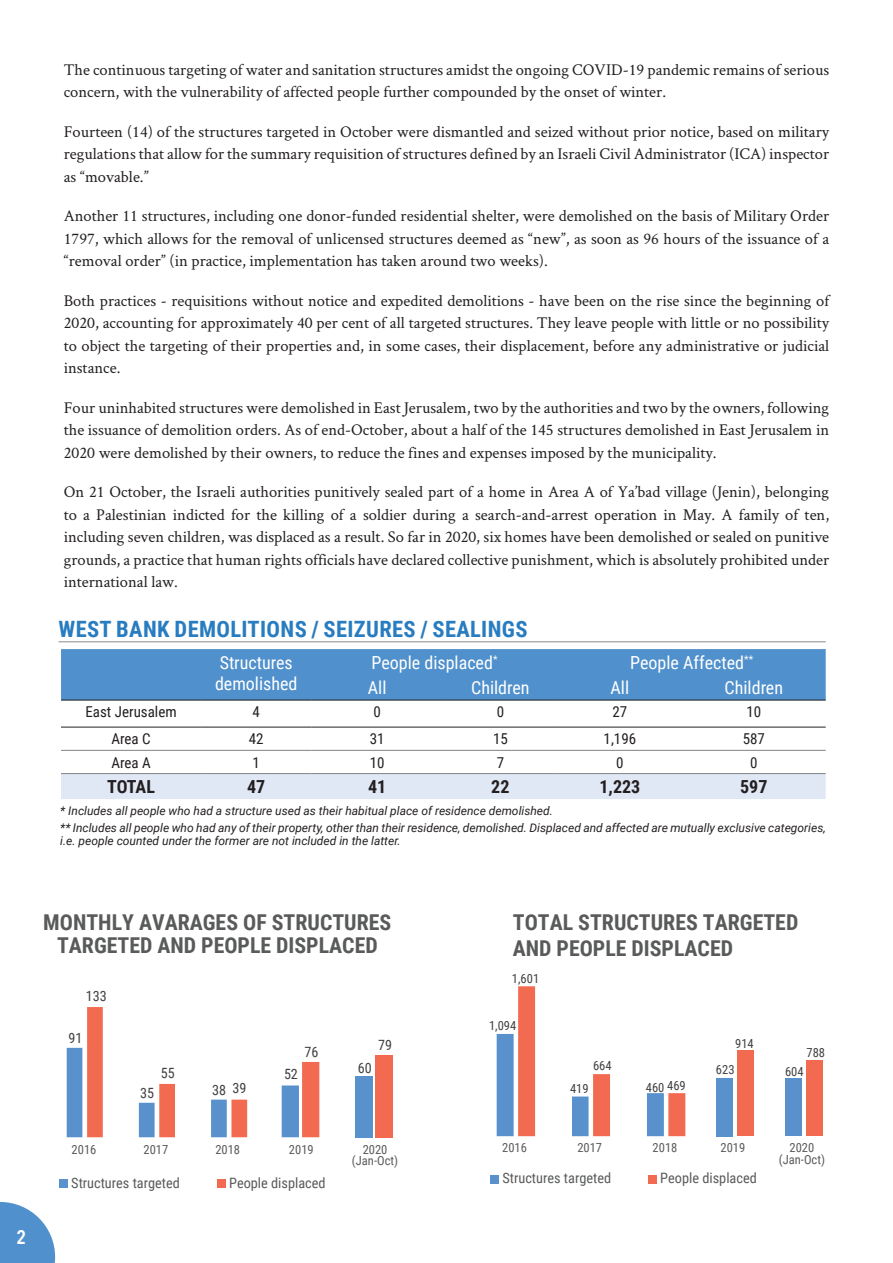
<style>
.page{position:relative;width:893px;height:1263px;background:#fff}
.page>*{position:absolute;margin:0;border:0;box-sizing:border-box;transform-origin:0 0}
.t1{font:700 22.5px "Roboto Condensed";letter-spacing:.015em;color:#287cc0}
.t2{font:700 21.9px/23.1px "Roboto Condensed";color:#595a5a;text-align:center}
.t3{font:600 19.5px "Avenir Next Condensed";color:#fff}
.t4{font:18px/21.6px "Roboto Condensed";color:#fff}
.t5{font:700 18px "Roboto Condensed";color:#231f20}
.t6{font:16.5px/22.5px "Crimson Text";color:#231f20;text-align:justify}
.t7{font:15px "Roboto Condensed";color:#231f20}
.t8{font:14.25px "Roboto Condensed";color:#595a5a}
.t9{font:14.1px "Roboto Condensed";color:#414040}
.t10{font:12.6px/11.9px "Roboto Condensed";color:#595a5a;text-align:center}
.t11{font:12.6px "Roboto Condensed";color:#414040}
.t12{font:italic 12px/17.2px "Roboto";color:#231f20}
</style>
<div class="page">
<svg style="left:0;top:1202px;width:55px;height:61px"></svg>
<hr style="left:59px;top:641px;width:767px;height:1px;background:#b0b1b5">
<div style="left:61px;top:649px;width:765px;height:51px;background:#5090cc"></div>
<div style="left:61px;top:774px;width:765px;height:25px;background:#e1e8f5"></div>
<hr style="left:201px;top:700px;width:110px;height:1px;background:#231f20">
<hr style="left:201px;top:727px;width:110px;height:1px;background:#231f20">
<hr style="left:61px;top:700px;width:140px;height:1px;background:#231f20">
<hr style="left:61px;top:727px;width:140px;height:1px;background:#231f20">
<hr style="left:311px;top:700px;width:132px;height:1px;background:#231f20">
<hr style="left:443px;top:700px;width:115px;height:1px;background:#231f20">
<hr style="left:558px;top:700px;width:124px;height:1px;background:#231f20">
<hr style="left:682px;top:700px;width:144px;height:1px;background:#231f20">
<hr style="left:311px;top:727px;width:132px;height:1px;background:#231f20">
<hr style="left:443px;top:727px;width:115px;height:1px;background:#231f20">
<hr style="left:558px;top:727px;width:124px;height:1px;background:#231f20">
<hr style="left:682px;top:727px;width:144px;height:1px;background:#231f20">
<hr style="left:61px;top:773px;width:140px;height:1px;background:#808285">
<hr style="left:201px;top:773px;width:110px;height:1px;background:#808285">
<hr style="left:311px;top:773px;width:132px;height:1px;background:#808285">
<hr style="left:443px;top:773px;width:115px;height:1px;background:#808285">
<hr style="left:558px;top:773px;width:124px;height:1px;background:#808285">
<hr style="left:682px;top:773px;width:144px;height:1px;background:#808285">
<hr style="left:61px;top:750px;width:140px;height:1px;background:#808285">
<hr style="left:201px;top:750px;width:110px;height:1px;background:#808285">
<hr style="left:311px;top:750px;width:132px;height:1px;background:#808285">
<hr style="left:443px;top:750px;width:115px;height:1px;background:#808285">
<hr style="left:558px;top:750px;width:124px;height:1px;background:#808285">
<hr style="left:682px;top:750px;width:144px;height:1px;background:#808285">
<div style="left:59px;top:1179px;width:9px;height:9px;background:#5991cc"></div>
<div style="left:217px;top:1179px;width:8px;height:9px;background:#f26b50"></div>
<svg style="left:497px;top:986px;width:188px;height:150px"></svg>
<div style="left:716px;top:1078px;width:17px;height:58px;background:#5991cc"></div>
<div style="left:737px;top:1050px;width:17px;height:86px;background:#f26b50"></div>
<div style="left:785px;top:1078px;width:17px;height:58px;background:#5991cc"></div>
<div style="left:806px;top:1060px;width:17px;height:76px;background:#f26b50"></div>
<div style="left:490px;top:1175px;width:9px;height:8px;background:#5991cc"></div>
<div style="left:648px;top:1175px;width:9px;height:8px;background:#f26b50"></div>
<svg style="left:67px;top:1007px;width:252px;height:130px"></svg>
<div style="left:355px;top:1076px;width:18px;height:61px;background:#5991cc"></div>
<div style="left:376px;top:1055px;width:17px;height:82px;background:#f26b50"></div>
<p class="t6" style="left:64px;top:58px;width:767px">The continuous targeting of water and sanitation structures amidst the ongoing COVID-19 pandemic remains of serious concern, with the vulnerability of affected people further compounded by the onset of winter.</p>
<p class="t6" style="left:64px;top:120px;width:767px">Fourteen (14) of the structures targeted in October were dismantled and seized without prior notice, based on military regulations that allow for the summary requisition of structures defined by an Israeli Civil Administrator (ICA) inspector as “movable.”</p>
<p class="t6" style="left:64px;top:204px;width:767px">Another 11 structures, including one donor-funded residential shelter, were demolished on the basis of Military Order 1797, which allows for the removal of unlicensed structures deemed as “new”, as soon as 96 hours of the issuance of a “removal order” (in practice, implementation has taken around two weeks).</p>
<p class="t6" style="left:64px;top:289px;width:767px">Both practices - requisitions without notice and expedited demolitions - have been on the rise since the beginning of 2020, accounting for approximately 40 per cent of all targeted structures. They leave people with little or no possibility to object the targeting of their properties and, in some cases, their displacement, before any administrative or judicial instance.</p>
<p class="t6" style="left:64px;top:396px;width:767px">Four uninhabited structures were demolished in East Jerusalem, two by the authorities and two by the owners, following the issuance of demolition orders. As of end-October, about a half of the 145 structures demolished in East Jerusalem in 2020 were demolished by their owners, to reduce the fines and expenses imposed by the municipality.</p>
<p class="t6" style="left:64px;top:480px;width:767px">On 21 October, the Israeli authorities punitively sealed part of a home in Area A of Ya’bad village (Jenin), belonging to a Palestinian indicted for the killing of a soldier during a search-and-arrest operation in May. A family of ten, including seven children, was displaced as a result. So far in 2020, six homes have been demolished or sealed on punitive grounds, a practice that human rights officials have declared collective punishment, which is absolutely prohibited under international law.</p>
<h1 class="t1" style="left:59px;top:613px;width:470px">WEST BANK DEMOLITIONS / SEIZURES / SEALINGS</h1>
<p class="t4" style="left:215px;top:651px;width:84px">Structures demolished</p>
<p class="t4" style="left:372px;top:651px;width:127px">People displaced<sup>*</sup></p>
<p class="t4" style="left:630px;top:651px;width:124px">People Affected<sup>**</sup></p>
<p class="t4" style="left:368px;top:676px;width:20px">All</p>
<p class="t4" style="left:471px;top:676px;width:60px">Children</p>
<p class="t4" style="left:611px;top:676px;width:20px">All</p>
<p class="t4" style="left:725px;top:676px;width:60px">Children</p>
<p class="t7" style="left:85px;top:701px;width:93px">East Jerusalem</p>
<p class="t7" style="left:253px;top:701px;width:9px">4</p>
<p class="t7" style="left:373px;top:701px;width:9px">0</p>
<p class="t7" style="left:497px;top:701px;width:9px">0</p>
<p class="t7" style="left:612px;top:701px;width:16px">27</p>
<p class="t7" style="left:746px;top:701px;width:16px">10</p>
<p class="t7" style="left:111px;top:728px;width:41px">Area C</p>
<p class="t7" style="left:249px;top:728px;width:16px">42</p>
<p class="t7" style="left:370px;top:728px;width:16px">31</p>
<p class="t7" style="left:493px;top:728px;width:16px">15</p>
<p class="t7" style="left:604px;top:728px;width:34px">1,196</p>
<p class="t7" style="left:743px;top:728px;width:24px">587</p>
<p class="t7" style="left:111px;top:752px;width:41px">Area A</p>
<p class="t7" style="left:253px;top:752px;width:9px">1</p>
<p class="t7" style="left:370px;top:752px;width:16px">10</p>
<p class="t7" style="left:497px;top:752px;width:9px">7</p>
<p class="t7" style="left:616px;top:752px;width:9px">0</p>
<p class="t7" style="left:750px;top:752px;width:9px">0</p>
<p class="t5" style="left:107px;top:774px;width:49px">TOTAL</p>
<p class="t5" style="left:247px;top:774px;width:20px">47</p>
<p class="t5" style="left:368px;top:774px;width:20px">41</p>
<p class="t5" style="left:491px;top:774px;width:20px">22</p>
<p class="t5" style="left:599px;top:774px;width:42px">1,223</p>
<p class="t5" style="left:740px;top:774px;width:29px">597</p>
<p class="t12" style="left:60px;top:801px;width:767px">* Includes all people who had a structure used as their habitual place of residence demolished.<br>** Includes all people who had any of their property, other than their residence, demolished. Displaced and affected are mutually exclusive categories,</p>
<p class="t12" style="left:60px;top:831px;width:342px">i.e. people counted under the former are not included in the latter.</p>
<p class="t3" style="left:17px;top:1220px;width:11px">2</p>
<h2 class="t2" style="left:43px;top:910px;width:350px">MONTHLY AVARAGES OF STRUCTURES<br>TARGETED AND PEOPLE DISPLACED</h2>
<h2 class="t2" style="left:513px;top:908px;width:287px;line-height:26.2px;text-align:left">TOTAL STRUCTURES TARGETED<br>AND PEOPLE DISPLACED</h2>
<p class="t11" style="left:512px;top:969px;width:29px">1,601</p>
<p class="t9" style="left:86px;top:986px;width:22px">133</p>
<p class="t9" style="left:68px;top:1028px;width:15px">91</p>
<p class="t9" style="left:304px;top:1042px;width:15px">76</p>
<p class="t9" style="left:378px;top:1035px;width:15px">79</p>
<p class="t11" style="left:489px;top:1017px;width:29px">1,094</p>
<p class="t11" style="left:735px;top:1035px;width:20px">914</p>
<p class="t11" style="left:806px;top:1044px;width:20px">788</p>
<p class="t9" style="left:161px;top:1063px;width:15px">55</p>
<p class="t9" style="left:233px;top:1078px;width:15px">39</p>
<p class="t9" style="left:140px;top:1083px;width:15px">35</p>
<p class="t9" style="left:212px;top:1080px;width:15px">38</p>
<p class="t9" style="left:284px;top:1064px;width:15px">52</p>
<p class="t9" style="left:358px;top:1058px;width:15px">60</p>
<p class="t11" style="left:593px;top:1057px;width:20px">664</p>
<p class="t11" style="left:667px;top:1077px;width:20px">469</p>
<p class="t11" style="left:570px;top:1079px;width:20px">419</p>
<p class="t11" style="left:646px;top:1078px;width:20px">460</p>
<p class="t11" style="left:716px;top:1061px;width:20px">623</p>
<p class="t11" style="left:785px;top:1062px;width:20px">604</p>
<p class="t10" style="left:72px;top:1143px;width:26px">2016</p>
<p class="t10" style="left:143px;top:1143px;width:26px">2017</p>
<p class="t10" style="left:215px;top:1143px;width:26px">2018</p>
<p class="t10" style="left:289px;top:1143px;width:26px">2019</p>
<p class="t8" style="left:71px;top:1172px;width:110px">Structures targeted</p>
<p class="t8" style="left:229px;top:1172px;width:98px">People displaced</p>
<p class="t10" style="left:502px;top:1141px;width:26px">2016</p>
<p class="t10" style="left:577px;top:1141px;width:26px">2017</p>
<p class="t10" style="left:653px;top:1141px;width:26px">2018</p>
<p class="t10" style="left:720px;top:1141px;width:26px">2019</p>
<p class="t10" style="left:352px;top:1143px;width:48px">2020 (Jan-Oct)</p>
<p class="t10" style="left:779px;top:1141px;width:48px">2020 (Jan-Oct)</p>
<p class="t8" style="left:502px;top:1168px;width:110px">Structures targeted</p>
<p class="t8" style="left:660px;top:1168px;width:98px">People displaced</p>
</div>
